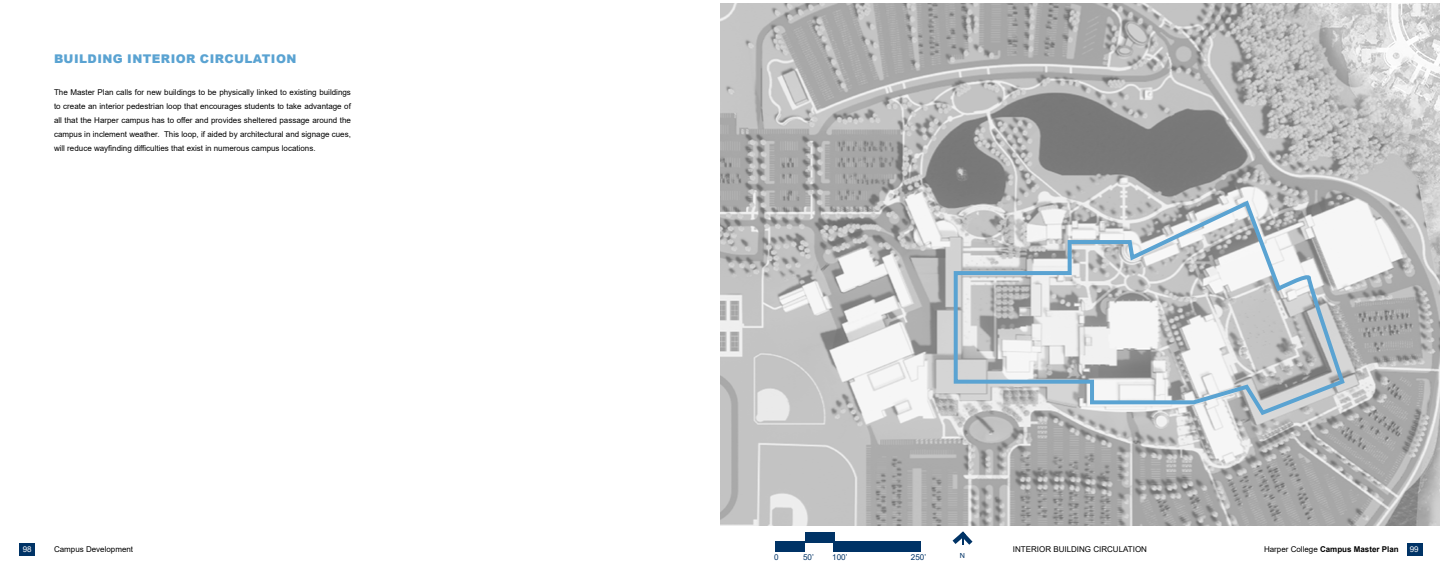
<style>
.page{position:relative;width:1440px;height:576px;background:#fff}
.page>*{position:absolute;margin:0;border:0;box-sizing:border-box;transform-origin:0 0}
.t1{font:900 12px "Arial";letter-spacing:.035em;color:#5aa3d2}
.t2{font:8.1px "Arial";color:#036}
.t3{font:8px/14px "Arial";color:#000;text-align:justify}
.t4{font:700 8px "Arial";color:#000}
.t5{font:8px "Arial";color:#fff}
.t6{font:7.2px "Arial";color:#036}
.s1{font-weight:400}
</style>
<div class="page">
<div style="left:20px;top:543px;width:15px;height:13px;background:#036"></div>
<div style="left:1407px;top:543px;width:15px;height:13px;background:#036"></div>
<img style="left:720px;top:4px;width:720px;height:522px">
<div style="left:775px;top:541px;width:30px;height:10px;background:#036"></div>
<div style="left:805px;top:533px;width:30px;height:10px;background:#036"></div>
<div style="left:834px;top:541px;width:87px;height:10px;background:#036"></div>
<svg style="left:953px;top:532px;width:20px;height:13px"></svg>
<svg style="left:952px;top:198px;width:394px;height:220px"></svg>
<h1 class="t1" style="left:54px;top:50px;width:244px">BUILDING INTERIOR CIRCULATION</h1>
<p class="t3" style="left:54px;top:85px;width:298px">The Master Plan calls for new buildings to be physically linked to existing buildings to create an interior pedestrian loop that encourages students to take advantage of all that the Harper campus has to offer and provides sheltered passage around the campus in inclement weather. This loop, if aided by architectural and signage cues, will reduce wayfinding difficulties that exist in numerous campus locations.</p>
<p class="t3" style="left:1013px;top:542px;width:136px">INTERIOR BUILDING CIRCULATION</p>
<p class="t5" style="left:23px;top:543px;width:10px">98</p>
<p class="t3" style="left:54px;top:542px;width:81px">Campus Development</p>
<p class="t4" style="left:1264px;top:543px;width:136px"><span class="s1">Harper College</span> Campus Master Plan</p>
<p class="t5" style="left:1410px;top:543px;width:10px">99</p>
<p class="t2" style="left:774px;top:551px;width:6px">0</p>
<p class="t2" style="left:803px;top:551px;width:12px">50’</p>
<p class="t2" style="left:832px;top:551px;width:17px">100’</p>
<p class="t2" style="left:911px;top:551px;width:17px">250’</p>
<p class="t6" style="left:960px;top:551px;width:7px">N</p>
</div>
